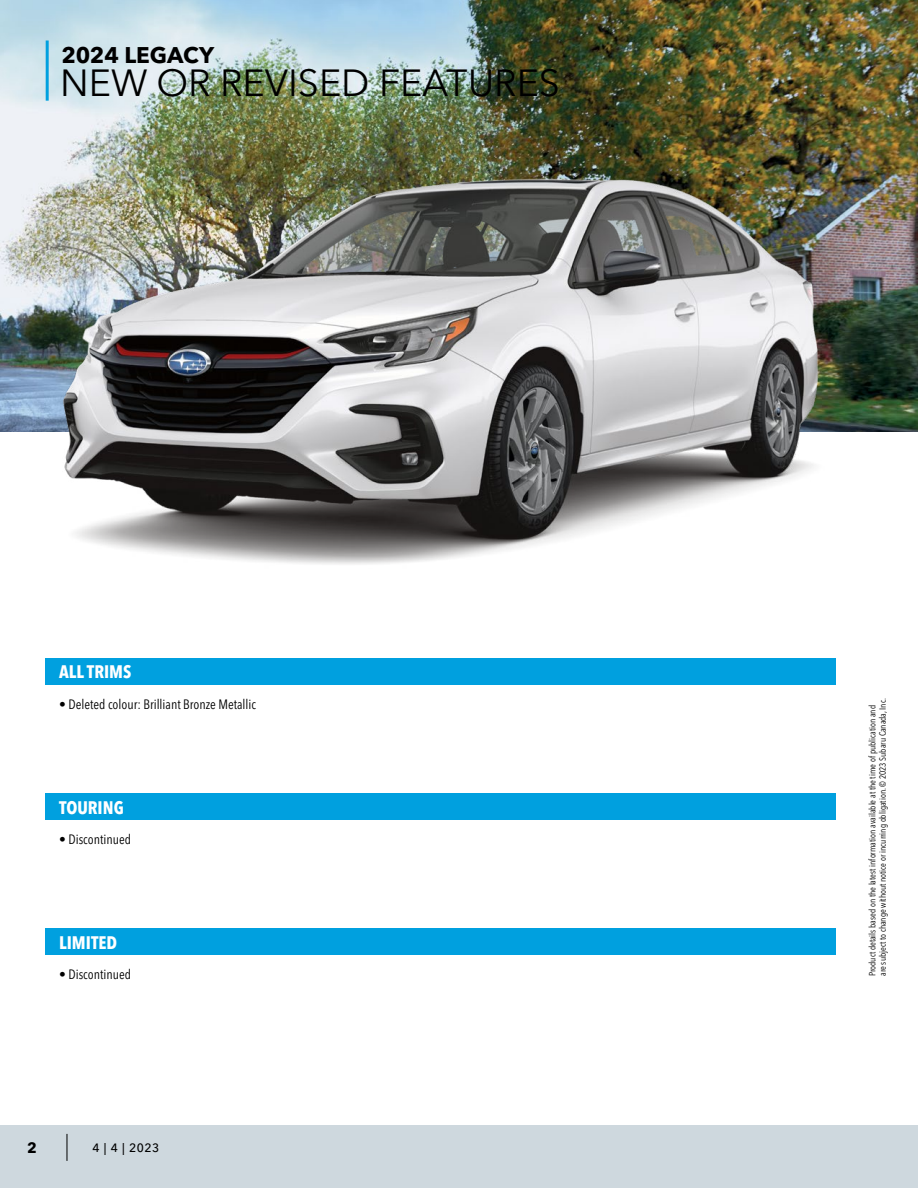
<style>
.page{position:relative;width:918px;height:1188px;background:#fff}
.page>*{position:absolute;margin:0;border:0;box-sizing:border-box;transform-origin:0 0}
.t1{font:37.5px "Avenir Next LT Pro";color:#000}
.t2{font:700 22.5px "Avenir Next LT Pro";letter-spacing:-.005em;color:#000}
.t3{font:700 condensed 18px "Avenir Next LT Pro";color:#fff}
.t4{font:700 15px "Avenir Next LT Pro";color:#000}
.t5{font:condensed 13.5px "Avenir Next LT Pro";color:#000}
.t6{font:500 12px "Avenir Next LT Pro";color:#000}
.t7{font:condensed 9px/10.5px "Avenir Next LT Pro";color:#000}
</style>
<div class="page">
<div style="left:0;top:1125px;width:918px;height:63px;background:#ced8de"></div>
<svg style="left:67px;top:1134px;width:1px;height:27px"></svg>
<img style="left:0;top:0;width:918px;height:432px">
<img style="left:10px;top:167px;width:851px;height:397px">
<hr style="left:46px;top:40px;width:3px;height:61px;background:#00a0df">
<div style="left:46px;top:658px;width:790px;height:27px;background:#00a0df"></div>
<div style="left:46px;top:793px;width:790px;height:27px;background:#00a0df"></div>
<div style="left:46px;top:928px;width:790px;height:28px;background:#00a0df"></div>
<h2 class="t2" style="left:62px;top:42px;width:154px">2024 LEGACY</h2>
<h1 class="t1" style="left:60px;top:60px;width:501px">NEW OR REVISED FEATURES</h1>
<h3 class="t3" style="left:59px;top:661px;width:74px">ALL TRIMS</h3>
<h3 class="t5" style="left:59px;top:696px;width:198px">• Deleted colour: Brilliant Bronze Metallic</h3>
<h3 class="t3" style="left:59px;top:796px;width:66px">TOURING</h3>
<h3 class="t5" style="left:59px;top:831px;width:73px">• Discontinued</h3>
<h3 class="t3" style="left:59px;top:931px;width:59px">LIMITED</h3>
<h3 class="t5" style="left:59px;top:966px;width:73px">• Discontinued</h3>
<h3 class="t4" style="left:27px;top:1139px;width:11px">2</h3>
<h3 class="t6" style="left:93px;top:1141px;width:68px">4 | 4 | 2023</h3>
<p class="t7" style="left:867px;top:976px;width:279px;rotate:-90deg">Product details based on the latest information available at the time of publication and are subject to change without notice or incurring obligation. © 2023 Subaru Canada, Inc.</p>
</div>
